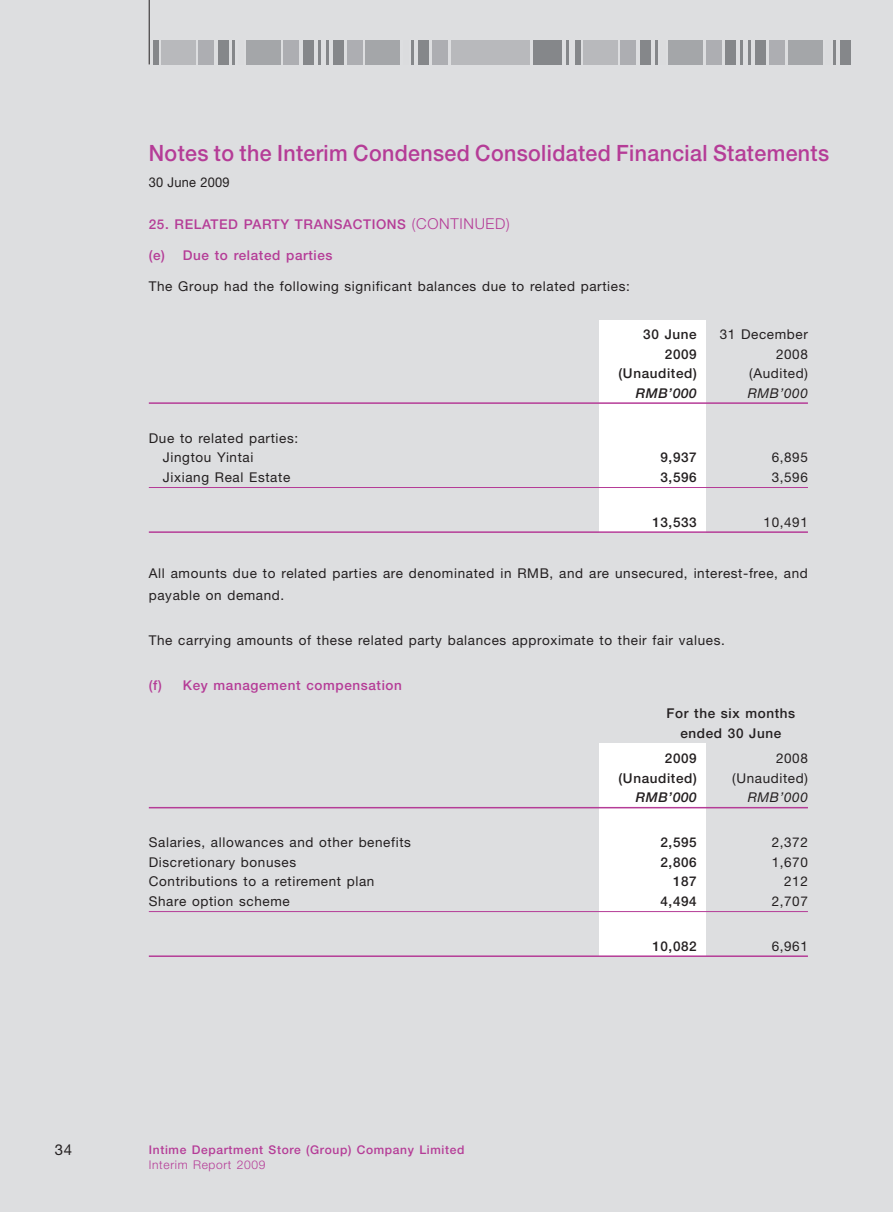
<style>
.page{position:relative;width:893px;height:1212px;background:#dddee0}
.page>*{position:absolute;margin:0;border:0;box-sizing:border-box;transform-origin:0 0}
.t1{font:500 22.5px "Helvetica Neue LT Std";letter-spacing:.015em;color:#b53c97;scale:.95 1}
.t2{font:15px "Helvetica Neue LT Std";color:#231f20}
.t3{font:13.5px/19.5px "Helvetica Neue LT Std";letter-spacing:.045em;color:#231f20}
.t4{font:500 13.5px/19.5px "Helvetica Neue LT Std";letter-spacing:.045em;color:#231f20;text-align:center}
.t5{font:500 13.5px "Helvetica Neue LT Std";letter-spacing:.045em;color:#b53c97}
.t6{font:italic 500 13.5px "Helvetica Neue LT Std";letter-spacing:.045em;color:#231f20}
.t7{font:italic 13.5px "Helvetica Neue LT Std";letter-spacing:.045em;color:#231f20}
.t8{font:13.5px "Helvetica Neue LT Std";letter-spacing:.015em;color:#231f20;scale:.95 1}
.t9{font:500 12px "Helvetica Neue LT Std";letter-spacing:.055em;color:#b53c97}
.t10{font:300 12px "Helvetica Neue LT Std";letter-spacing:.055em;color:#b53c97}
.s1{font-weight:300;font-size:15px}
</style>
<div class="page">
<div style="left:153px;top:40px;width:5px;height:24px;background:#85878a"></div>
<div style="left:161px;top:40px;width:35px;height:24px;background:#b8b9bc"></div>
<div style="left:198px;top:40px;width:16px;height:24px;background:#adaeb2"></div>
<div style="left:218px;top:40px;width:11px;height:24px;background:#85878a"></div>
<hr style="left:233px;top:40px;width:2px;height:24px;background:#85878a">
<div style="left:246px;top:40px;width:35px;height:24px;background:#a4a6a9"></div>
<div style="left:284px;top:40px;width:15px;height:24px;background:#adaeb2"></div>
<div style="left:303px;top:40px;width:11px;height:24px;background:#85878a"></div>
<hr style="left:318px;top:40px;width:2px;height:24px;background:#85878a">
<div style="left:533px;top:40px;width:29px;height:24px;background:#85878a"></div>
<div style="left:451px;top:40px;width:79px;height:24px;background:#b8b9bc"></div>
<div style="left:433px;top:40px;width:15px;height:24px;background:#adaeb2"></div>
<div style="left:418px;top:40px;width:11px;height:24px;background:#85878a"></div>
<hr style="left:412px;top:40px;width:2px;height:24px;background:#85878a">
<div style="left:366px;top:40px;width:34px;height:24px;background:#a4a6a9"></div>
<div style="left:348px;top:40px;width:15px;height:24px;background:#adaeb2"></div>
<div style="left:333px;top:40px;width:10px;height:24px;background:#85878a"></div>
<hr style="left:326px;top:40px;width:2px;height:24px;background:#85878a">
<hr style="left:567px;top:40px;width:2px;height:24px;background:#85878a">
<div style="left:575px;top:40px;width:6px;height:24px;background:#85878a"></div>
<div style="left:583px;top:40px;width:35px;height:24px;background:#b8b9bc"></div>
<div style="left:621px;top:40px;width:15px;height:24px;background:#adaeb2"></div>
<div style="left:640px;top:40px;width:11px;height:24px;background:#85878a"></div>
<hr style="left:655px;top:40px;width:2px;height:24px;background:#85878a">
<div style="left:669px;top:40px;width:34px;height:24px;background:#a4a6a9"></div>
<div style="left:706px;top:40px;width:15px;height:24px;background:#adaeb2"></div>
<div style="left:725px;top:40px;width:11px;height:24px;background:#85878a"></div>
<hr style="left:740px;top:40px;width:2px;height:24px;background:#85878a">
<div style="left:840px;top:40px;width:11px;height:24px;background:#85878a"></div>
<hr style="left:834px;top:40px;width:2px;height:24px;background:#85878a">
<div style="left:788px;top:40px;width:34px;height:24px;background:#a4a6a9"></div>
<div style="left:770px;top:40px;width:15px;height:24px;background:#adaeb2"></div>
<div style="left:755px;top:40px;width:11px;height:24px;background:#85878a"></div>
<hr style="left:749px;top:40px;width:2px;height:24px;background:#85878a">
<hr style="left:149px;top:0;width:1px;height:64px;background:#231f20">
<div style="left:600px;top:320px;width:106px;height:212px;background:#fff"></div>
<hr style="left:149px;top:402px;width:659px;height:2px;background:#b53c97">
<hr style="left:149px;top:487px;width:659px;height:1px;background:#b53c97">
<hr style="left:149px;top:531px;width:659px;height:2px;background:#b53c97">
<div style="left:600px;top:744px;width:106px;height:212px;background:#fff"></div>
<hr style="left:149px;top:807px;width:659px;height:1px;background:#b53c97">
<hr style="left:149px;top:911px;width:659px;height:1px;background:#b53c97">
<hr style="left:149px;top:955px;width:659px;height:2px;background:#b53c97">
<p class="t2" style="left:55px;top:1144px;width:19px">34</p>
<h1 class="t1" style="left:149px;top:140px;width:718px">Notes to the Interim Condensed Consolidated Financial Statements</h1>
<p class="t8" style="left:149px;top:177px;width:87px">30 June 2009</p>
<p class="t5" style="left:149px;top:217px;width:362px">25. RELATED PARTY TRANSACTIONS <span class="s1">(CONTINUED)</span></p>
<p class="t5" style="left:149px;top:248px;width:185px">(e) Due to related parties</p>
<p class="t3" style="left:149px;top:278px;width:483px">The Group had the following significant balances due to related parties:</p>
<p class="t3" style="left:163px;top:430px;width:137px;text-indent:-14px">Due to related parties:<br>Jingtou Yintai</p>
<p class="t4" style="left:643px;top:325px;width:55px">30 June</p>
<p class="t3" style="left:720px;top:326px;width:90px">31 December</p>
<p class="t4" style="left:665px;top:344px;width:33px">2009</p>
<p class="t3" style="left:776px;top:346px;width:33px">2008</p>
<p class="t4" style="left:619px;top:364px;width:80px">(Unaudited)</p>
<p class="t3" style="left:749px;top:365px;width:60px">(Audited)</p>
<p class="t6" style="left:636px;top:385px;width:62px">RMB’000</p>
<p class="t7" style="left:748px;top:388px;width:62px">RMB’000</p>
<p class="t4" style="left:660px;top:448px;width:38px">9,937</p>
<p class="t3" style="left:772px;top:449px;width:38px">6,895</p>
<p class="t3" style="left:163px;top:469px;width:129px">Jixiang Real Estate</p>
<p class="t4" style="left:660px;top:467px;width:38px">3,596</p>
<p class="t3" style="left:772px;top:469px;width:38px">3,596</p>
<p class="t4" style="left:652px;top:512px;width:46px">13,533</p>
<p class="t3" style="left:764px;top:514px;width:46px">10,491</p>
<p class="t3" style="left:149px;top:563px;width:661px;line-height:22.5px">All amounts due to related parties are denominated in RMB, and are unsecured, interest-free, and payable on demand.</p>
<p class="t3" style="left:149px;top:632px;width:577px">The carrying amounts of these related party balances approximate to their fair values.</p>
<p class="t5" style="left:149px;top:678px;width:255px">(f) Key management compensation</p>
<p class="t4" style="left:666px;top:704px;width:130px">For the six months ended 30 June</p>
<p class="t4" style="left:665px;top:749px;width:33px">2009</p>
<p class="t3" style="left:776px;top:750px;width:33px">2008</p>
<p class="t4" style="left:619px;top:768px;width:80px">(Unaudited)</p>
<p class="t3" style="left:732px;top:770px;width:77px">(Unaudited)</p>
<p class="t6" style="left:636px;top:790px;width:62px">RMB’000</p>
<p class="t7" style="left:748px;top:793px;width:62px">RMB’000</p>
<p class="t3" style="left:149px;top:834px;width:264px">Salaries, allowances and other benefits</p>
<p class="t4" style="left:660px;top:833px;width:38px">2,595</p>
<p class="t3" style="left:772px;top:834px;width:38px">2,372</p>
<p class="t3" style="left:149px;top:854px;width:149px">Discretionary bonuses</p>
<p class="t4" style="left:660px;top:852px;width:38px">2,806</p>
<p class="t3" style="left:772px;top:854px;width:38px">1,670</p>
<p class="t3" style="left:149px;top:873px;width:227px">Contributions to a retirement plan</p>
<p class="t4" style="left:673px;top:872px;width:25px">187</p>
<p class="t3" style="left:784px;top:873px;width:25px">212</p>
<p class="t3" style="left:149px;top:893px;width:142px">Share option scheme</p>
<p class="t4" style="left:660px;top:891px;width:38px">4,494</p>
<p class="t3" style="left:772px;top:893px;width:38px">2,707</p>
<p class="t4" style="left:652px;top:936px;width:46px">10,082</p>
<p class="t3" style="left:772px;top:938px;width:38px">6,961</p>
<p class="t9" style="left:149px;top:1143px;width:317px">Intime Department Store (Group) Company Limited</p>
<p class="t10" style="left:149px;top:1157px;width:118px">Interim Report 2009</p>
</div>
